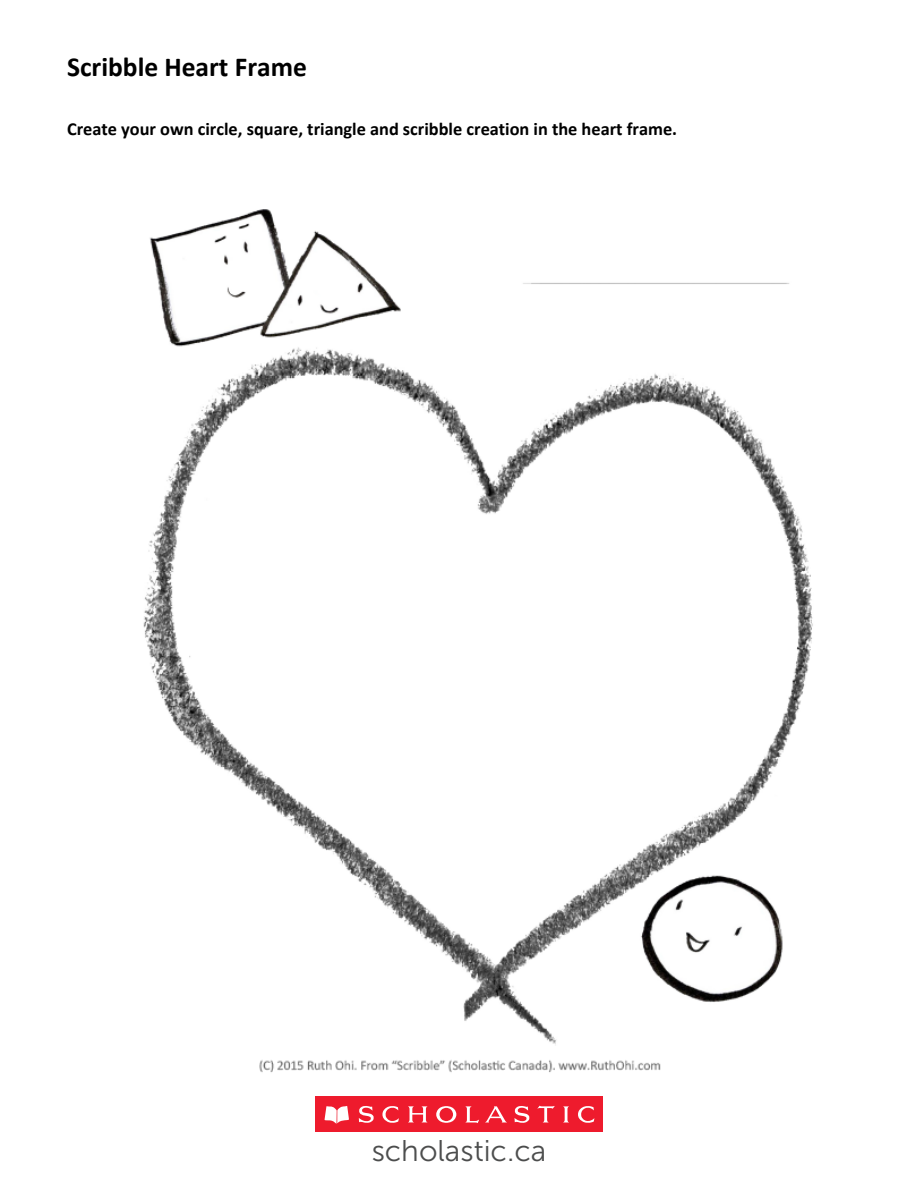
<style>
.page{position:relative;width:918px;height:1188px;background:#fff}
.page>*{position:absolute;margin:0;border:0;box-sizing:border-box;transform-origin:0 0}
.t1{font:29.85px "Museo Sans 300";color:#4c4d4d}
.t2{font:700 27.45px "Calibri";color:#000}
.t3{font:700 18.3px "Calibri";color:#000}
</style>
<div class="page">
<img style="left:143px;top:209px;width:670px;height:864px">
<div style="left:315px;top:1097px;width:288px;height:35px;background:#ee1b2d"></div>
<svg style="left:325px;top:1106px;width:24px;height:18px"></svg>
<svg style="left:359px;top:1106px;width:15px;height:17px"></svg>
<svg style="left:382px;top:1106px;width:17px;height:17px"></svg>
<svg style="left:408px;top:1106px;width:20px;height:16px"></svg>
<svg style="left:465px;top:1106px;width:14px;height:17px"></svg>
<svg style="left:515px;top:1106px;width:15px;height:17px"></svg>
<svg style="left:537px;top:1106px;width:18px;height:16px"></svg>
<svg style="left:563px;top:1106px;width:6px;height:16px"></svg>
<svg style="left:578px;top:1106px;width:16px;height:17px"></svg>
<svg style="left:436px;top:1106px;width:20px;height:17px"></svg>
<svg style="left:486px;top:1106px;width:21px;height:16px"></svg>
<p class="t2" style="left:67px;top:50px;width:241px">Scribble Heart Frame</p>
<p class="t3" style="left:67px;top:117px;width:612px">Create your own circle, square, triangle and scribble creation in the heart frame.</p>
<p class="t1" style="left:372px;top:1135px;width:176px">scholastic.ca</p>
</div>
